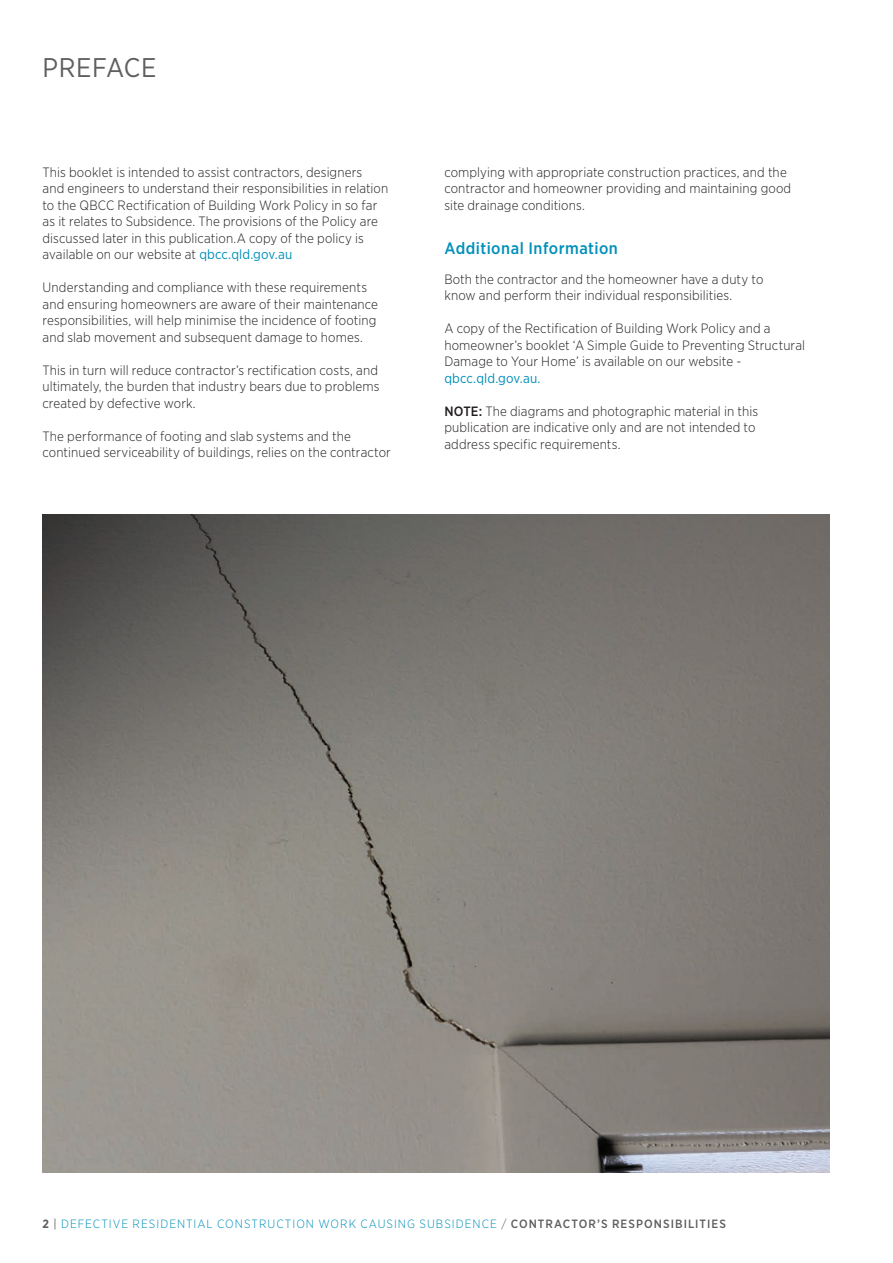
<style>
.page{position:relative;width:893px;height:1263px;background:#fff}
.page>*{position:absolute;margin:0;border:0;box-sizing:border-box;transform-origin:0 0}
.t1{font:27px "Gotham Narrow";letter-spacing:.025em;color:#5f5f62}
.t2{font:500 16.5px "Gotham Narrow";letter-spacing:.03em;color:#0090ba}
.t3{font:300 13.5px/16.5px "Gotham Narrow";letter-spacing:.01em;color:#231f20}
.t4{font:13.5px "Gotham Narrow";letter-spacing:.01em;color:#0090ba}
.t5{font:300 12px "Gotham Narrow";letter-spacing:.085em;color:#0090ba}
.s1{font-weight:400;color:#0090ba}
.s2{font-weight:500}
.s3{font-weight:700;color:#5f5f62}
.s4{color:#231f20}
.s5{color:#52575a}
.s6{font-weight:500;color:#5f5f62}
</style>
<div class="page">
<img style="left:43px;top:514px;width:786px;height:658px">
<h1 class="t1" style="left:43px;top:51px;width:115px">PREFACE</h1>
<p class="t3" style="left:43px;top:163px;width:347px">This booklet is intended to assist contractors, designers<br>and engineers to understand their responsibilities in relation to the QBCC Rectification of Building Work Policy in so far as it relates to Subsidence. The provisions of the Policy are discussed later in this publication.A copy of the policy is available on our website at <span class="s1">qbcc.qld.gov.au</span></p>
<p class="t3" style="left:43px;top:279px;width:337px">Understanding and compliance with these requirements and ensuring homeowners are aware of their maintenance responsibilities, will help minimise the incidence of footing and slab movement and subsequent damage to homes.</p>
<p class="t3" style="left:43px;top:361px;width:339px;text-align:justify">This in turn will reduce contractor’s rectification costs, and ultimately, the burden that industry bears due to problems created by defective work.</p>
<p class="t3" style="left:43px;top:427px;width:350px">The performance of footing and slab systems and the continued serviceability of buildings, relies on the contractor</p>
<p class="t3" style="left:444px;top:164px;width:348px">complying with appropriate construction practices, and the contractor and homeowner providing and maintaining good site drainage conditions.</p>
<p class="t2" style="left:444px;top:238px;width:175px">Additional Information</p>
<p class="t3" style="left:444px;top:270px;width:321px">Both the contractor and the homeowner have a duty to know and perform their individual responsibilities.</p>
<p class="t3" style="left:444px;top:320px;width:362px">A copy of the Rectification of Building Work Policy and a homeowner’s booklet ‘A Simple Guide to Preventing Structural<br>Damage to Your Home’ is available on our website -</p>
<p class="t4" style="left:444px;top:370px;width:98px">qbcc.qld.gov.au.</p>
<p class="t3" style="left:444px;top:402px;width:315px"><span class="s2">NOTE:</span> The diagrams and photographic material in this publication are indicative only and are not intended to address specific requirements.</p>
<p class="t5" style="left:43px;top:1216px;width:685px"><span class="s3">2</span> <span class="s4">|</span> DEFECTIVE RESIDENTIAL CONSTRUCTION WORK CAUSING SUBSIDENCE <span class="s5">/</span> <span class="s6">CONTRACTOR’S RESPONSIBILITIES</span></p>
</div>
